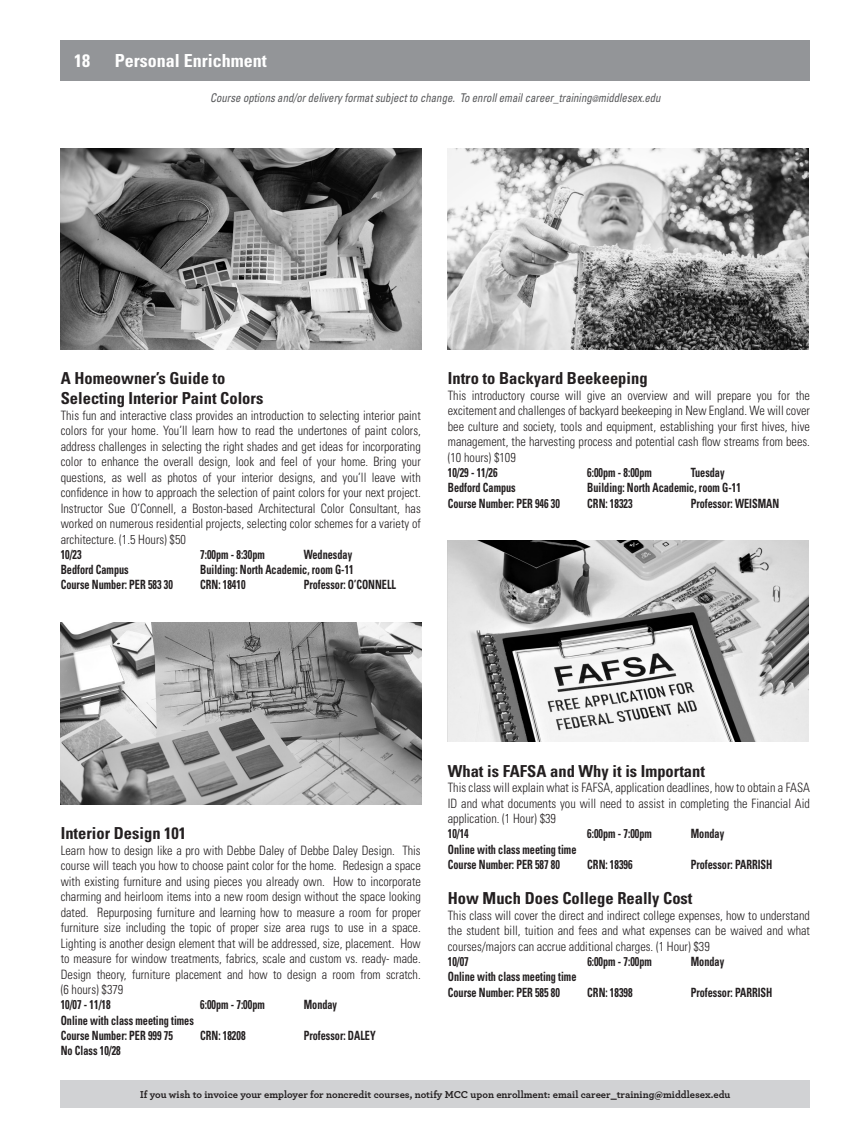
<style>
.page{position:relative;width:864px;height:1148px;background:#fff}
.page>*{position:absolute;margin:0;border:0;box-sizing:border-box;transform-origin:0 0}
.t1{font:700 condensed 18px "Univers LT Std";color:#fff}
.FA2024-NC-TITLE{font:700 condensed 16.5px/19.8px "Univers LT Std";color:#231f20}
.FA2024-NC-BODY{font:300 condensed 12.9px/15.5px "Univers LT Std";color:#231f20;text-align:justify;scale:.95 1}
.FA2024-NC-DTP{font:700 condensed 12.75px "Univers LT Std";color:#231f20;scale:.8 1}
.F2017-early_morning{font:italic condensed 12px "Univers LT Std";color:#57585a;scale:.9 1}
.t2{font:700 10.5px "Archer Pro";color:#231f20}
.s1{font-size:9px}
</style>
<div class="page">
<div style="left:61px;top:40px;width:749px;height:41px;background:#939598"></div>
<div style="left:61px;top:1080px;width:749px;height:27px;background:#d1d2d4"></div>
<img style="left:61px;top:148px;width:361px;height:201px">
<img style="left:61px;top:622px;width:361px;height:182px">
<img style="left:448px;top:148px;width:361px;height:201px">
<img style="left:448px;top:541px;width:361px;height:200px">
<p class="t1" style="left:74px;top:50px;width:17px">18</p>
<p class="t1" style="left:115px;top:50px;width:153px">Personal Enrichment</p>
<p class="F2017-early_morning" style="left:210px;top:90px;width:502px">Course options and/or delivery format subject to change. To enroll email career_training<span class="s1">@</span>middlesex.edu</p>
<p class="FA2024-NC-TITLE" style="left:61px;top:368px;width:204px">A Homeowner’s Guide to<br>Selecting Interior Paint Colors</p>
<p class="FA2024-NC-BODY" style="left:61px;top:407px;width:381px">This fun and interactive class provides an introduction to selecting interior paint colors for your home. You’ll learn how to read the undertones of paint colors, address challenges in selecting the right shades and get ideas for incorporating color to enhance the overall design, look and feel of your home. Bring your questions, as well as photos of your interior designs, and you’ll leave with confidence in how to approach the selection of paint colors for your next project.<br>Instructor Sue O’Connell, a Boston-based Architectural Color Consultant, has worked on numerous residential projects, selecting color schemes for a variety of architecture. (1.5 Hours) $50</p>
<p class="FA2024-NC-DTP" style="left:61px;top:546px;width:28px">10/23</p>
<p class="FA2024-NC-DTP" style="left:200px;top:546px;width:82px">7:00pm - 8:30pm</p>
<p class="FA2024-NC-DTP" style="left:304px;top:546px;width:62px">Wednesday</p>
<p class="FA2024-NC-DTP" style="left:61px;top:562px;width:86px">Bedford Campus</p>
<p class="FA2024-NC-DTP" style="left:200px;top:562px;width:193px">Building: North Academic, room G-11</p>
<p class="FA2024-NC-DTP" style="left:61px;top:577px;width:142px">Course Number: PER 583 30</p>
<p class="FA2024-NC-DTP" style="left:200px;top:577px;width:58px">CRN: 18410</p>
<p class="FA2024-NC-DTP" style="left:304px;top:577px;width:117px">Professor: O’CONNELL</p>
<p class="FA2024-NC-TITLE" style="left:448px;top:368px;width:201px">Intro to Backyard Beekeeping</p>
<p class="FA2024-NC-BODY" style="left:448px;top:387px;width:383px">This introductory course will give an overview and will prepare you for the excitement and challenges of backyard beekeeping in New England. We will cover bee culture and society, tools and equipment, establishing your first hives, hive management, the harvesting process and potential cash flow streams from bees. (10 hours) $109</p>
<p class="FA2024-NC-DTP" style="left:448px;top:465px;width:64px">10/29 - 11/26</p>
<p class="FA2024-NC-DTP" style="left:587px;top:465px;width:82px">6:00pm - 8:00pm</p>
<p class="FA2024-NC-DTP" style="left:691px;top:465px;width:44px">Tuesday</p>
<p class="FA2024-NC-DTP" style="left:448px;top:480px;width:86px">Bedford Campus</p>
<p class="FA2024-NC-DTP" style="left:587px;top:480px;width:193px">Building: North Academic, room G-11</p>
<p class="FA2024-NC-DTP" style="left:448px;top:495px;width:142px">Course Number: PER 946 30</p>
<p class="FA2024-NC-DTP" style="left:587px;top:495px;width:58px">CRN: 18323</p>
<p class="FA2024-NC-DTP" style="left:691px;top:495px;width:112px">Professor: WEISMAN</p>
<p class="FA2024-NC-TITLE" style="left:61px;top:823px;width:127px">Interior Design 101</p>
<p class="FA2024-NC-BODY" style="left:61px;top:842px;width:381px">Learn how to design like a pro with Debbe Daley of Debbe Daley Design. This course will teach you how to choose paint color for the home. Redesign a space with existing furniture and using pieces you already own. How to incorporate charming and heirloom items into a new room design without the space looking dated. Repurposing furniture and learning how to measure a room for proper furniture size including the topic of proper size area rugs to use in a space.<br>Lighting is another design element that will be addressed, size, placement. How to measure for window treatments, fabrics, scale and custom vs. ready- made.<br>Design theory, furniture placement and how to design a room from scratch. (6 hours) $379</p>
<p class="FA2024-NC-DTP" style="left:61px;top:997px;width:64px">10/07 - 11/18</p>
<p class="FA2024-NC-DTP" style="left:200px;top:997px;width:82px">6:00pm - 7:00pm</p>
<p class="FA2024-NC-DTP" style="left:304px;top:997px;width:43px">Monday</p>
<p class="FA2024-NC-DTP" style="left:61px;top:1012px;width:168px">Online with class meeting times</p>
<p class="FA2024-NC-DTP" style="left:61px;top:1027px;width:142px">Course Number: PER 999 75</p>
<p class="FA2024-NC-DTP" style="left:200px;top:1027px;width:58px">CRN: 18208</p>
<p class="FA2024-NC-DTP" style="left:304px;top:1027px;width:91px">Professor: DALEY</p>
<p class="FA2024-NC-DTP" style="left:61px;top:1043px;width:77px">No Class 10/28</p>
<p class="FA2024-NC-TITLE" style="left:448px;top:761px;width:259px">What is FAFSA and Why it is Important</p>
<p class="FA2024-NC-BODY" style="left:448px;top:780px;width:383px">This class will explain what is FAFSA, application deadlines, how to obtain a FASA ID and what documents you will need to assist in completing the Financial Aid application. (1 Hour) $39</p>
<p class="FA2024-NC-DTP" style="left:448px;top:826px;width:28px">10/14</p>
<p class="FA2024-NC-DTP" style="left:587px;top:826px;width:82px">6:00pm - 7:00pm</p>
<p class="FA2024-NC-DTP" style="left:691px;top:826px;width:43px">Monday</p>
<p class="FA2024-NC-DTP" style="left:448px;top:841px;width:162px">Online with class meeting time</p>
<p class="FA2024-NC-DTP" style="left:448px;top:856px;width:142px">Course Number: PER 587 80</p>
<p class="FA2024-NC-DTP" style="left:587px;top:856px;width:58px">CRN: 18396</p>
<p class="FA2024-NC-DTP" style="left:691px;top:856px;width:104px">Professor: PARRISH</p>
<p class="FA2024-NC-TITLE" style="left:448px;top:888px;width:246px">How Much Does College Really Cost</p>
<p class="FA2024-NC-BODY" style="left:448px;top:907px;width:383px">This class will cover the direct and indirect college expenses, how to understand the student bill, tuition and fees and what expenses can be waived and what courses/majors can accrue additional charges. (1 Hour) $39</p>
<p class="FA2024-NC-DTP" style="left:448px;top:953px;width:28px">10/07</p>
<p class="FA2024-NC-DTP" style="left:587px;top:953px;width:82px">6:00pm - 7:00pm</p>
<p class="FA2024-NC-DTP" style="left:691px;top:953px;width:43px">Monday</p>
<p class="FA2024-NC-DTP" style="left:448px;top:968px;width:162px">Online with class meeting time</p>
<p class="FA2024-NC-DTP" style="left:448px;top:984px;width:142px">Course Number: PER 585 80</p>
<p class="FA2024-NC-DTP" style="left:587px;top:984px;width:58px">CRN: 18398</p>
<p class="FA2024-NC-DTP" style="left:691px;top:984px;width:104px">Professor: PARRISH</p>
<p class="t2" style="left:140px;top:1086px;width:592px">If you wish to invoice your employer for noncredit courses, notify MCC upon enrollment: email career_training@middlesex.edu</p>
</div>
